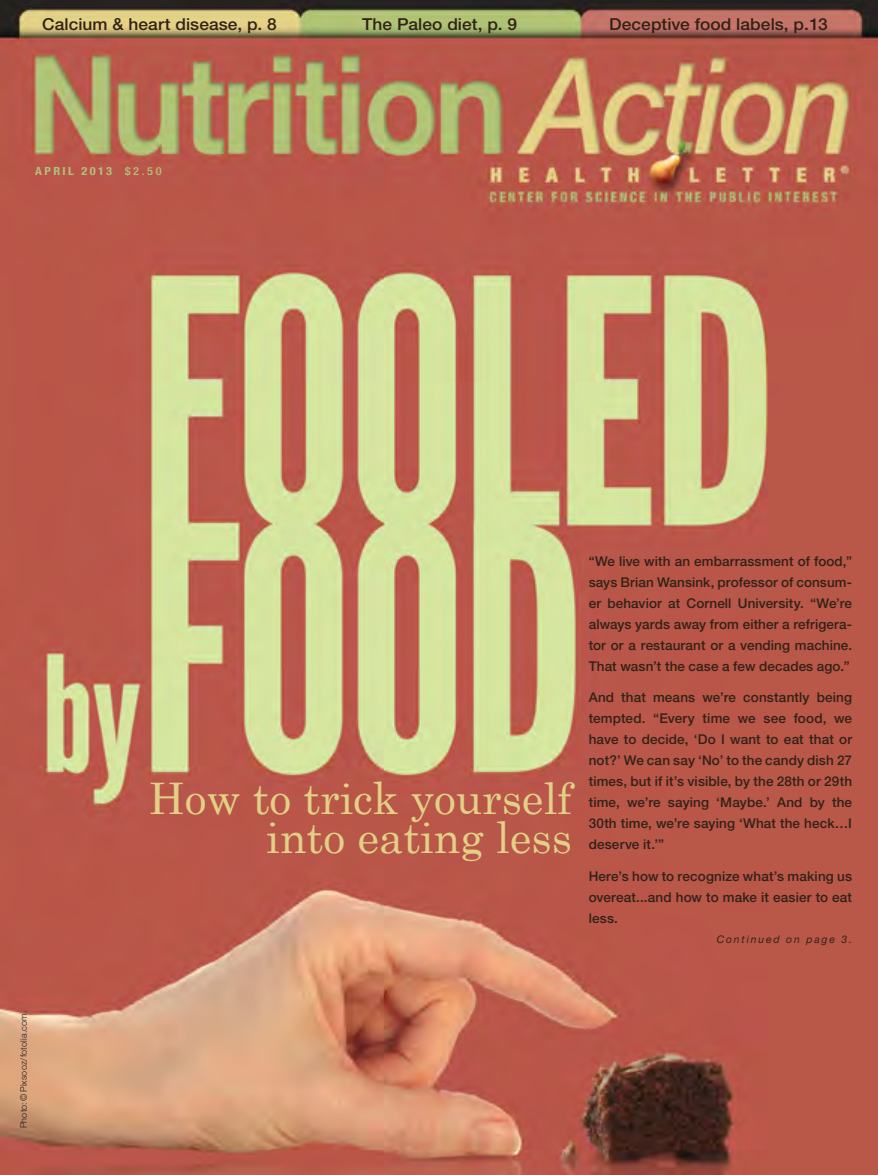
<style>
.page{position:relative;width:878px;height:1175px;background:#fff}
.page>*{position:absolute;margin:0;border:0;box-sizing:border-box;transform-origin:0 0}
.t1{font:43.5px/39.5px "Century Schoolbook";color:#e2d086;text-align:right}
.CS_Cover_Tabs{font:500 16.5px "Helvetica Neue LT Std";letter-spacing:.005em;color:#322216;scale:1.05 1}
.CS_Intro{font:500 13.5px/21px "Helvetica Neue LT Std";letter-spacing:.01em;color:#322216;text-align:justify}
.CS-Date_and_price{font:700 condensed 11.25px "Helvetica Neue LT Std";letter-spacing:.2em;color:#b1c377;scale:1.1 1}
.CS_Intro-2{font:italic 10.5px "Helvetica Neue LT Std";letter-spacing:.17em;color:#322216}
.Box_2{font:300 9px "Helvetica Neue LT Std";letter-spacing:.02em;color:#231f20}
.s1{font-weight:500;font-size:10.95px}
</style>
<div class="page">
<img style="left:0;top:0;width:878px;height:1174px">
<p class="CS_Cover_Tabs" style="left:42px;top:14px;width:225px">Calcium &amp; heart disease, p. 8</p>
<p class="CS_Cover_Tabs" style="left:362px;top:14px;width:149px">The Paleo diet, p. 9</p>
<p class="CS_Cover_Tabs" style="left:609px;top:14px;width:210px">Deceptive food labels, p.13</p>
<p class="CS-Date_and_price" style="left:35px;top:164px;width:117px">APRIL 2013 <span class="s1">$2.50</span></p>
<p class="Box_2" style="left:18px;top:1128px;width:119px;rotate:-90deg">Photo: © Pixsooz/fotolia.com.</p>
<p class="t1" style="left:149px;top:777px;width:424px">How to trick yourself into eating less</p>
<p class="CS_Intro" style="left:588px;top:550px;width:265px">“We live with an embarrassment of food,” says Brian Wansink, professor of consum&shy;er behavior at Cornell University. “We’re always yards away from either a refrigera&shy;tor or a restaurant or a vending machine.<br>That wasn’t the case a few decades ago.”</p>
<p class="CS_Intro" style="left:588px;top:686px;width:265px">And that means we’re constantly being tempted. “Every time we see food, we have to decide, ‘Do I want to eat that or not?’ We can say ‘No’ to the candy dish 27 times, but if it’s visible, by the 28th or 29th time, we’re saying ‘Maybe.’ And by the 30th time, we’re saying ‘What the heck…I deserve it.’”</p>
<p class="CS_Intro" style="left:588px;top:865px;width:265px">Here’s how to recognize what’s making us overeat...and how to make it easier to eat less.</p>
<p class="CS_Intro-2" style="left:716px;top:933px;width:137px">Continued on page 3.</p>
</div>
